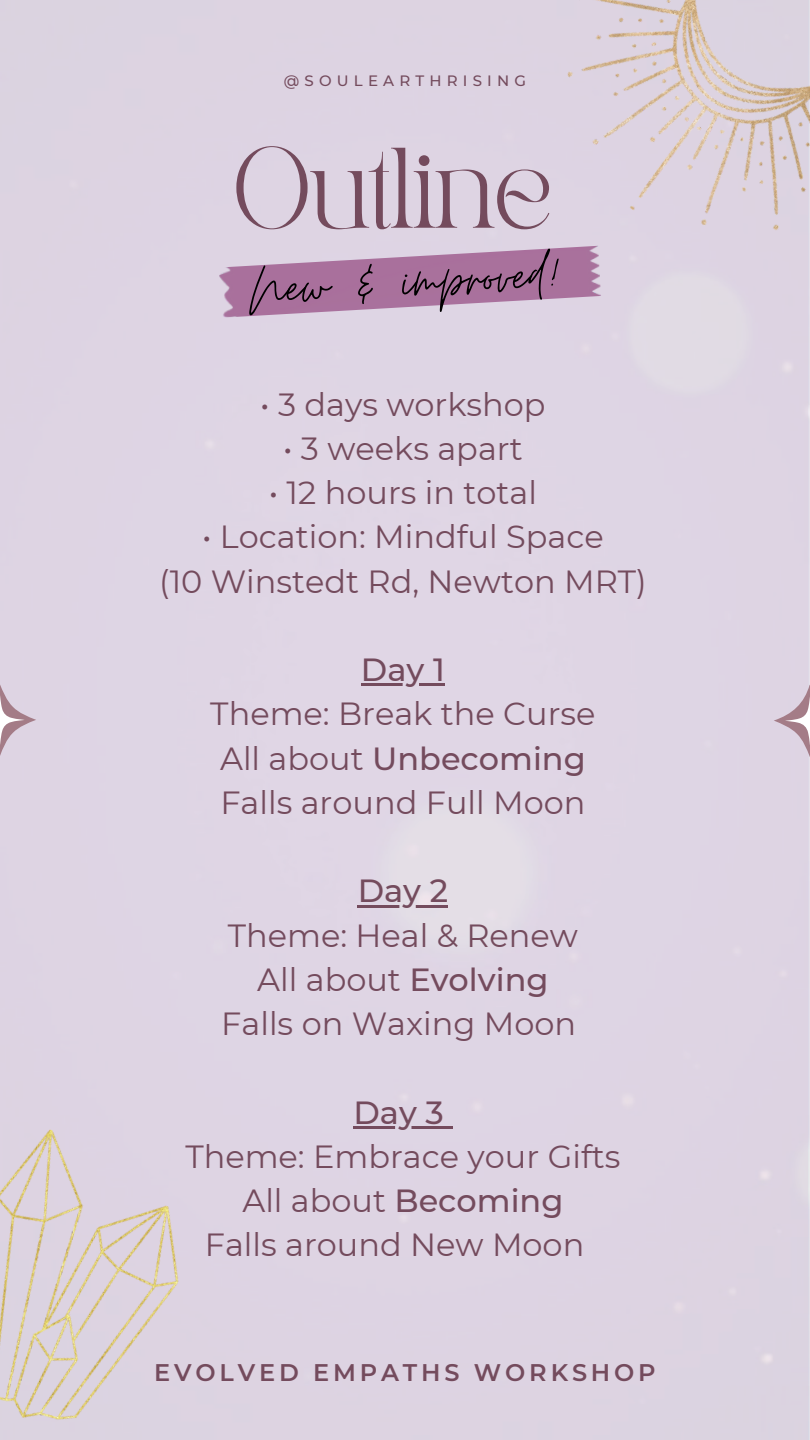
<style>
.page{position:relative;width:810px;height:1440px;background:#fff}
.page>*{position:absolute;margin:0;border:0;box-sizing:border-box;transform-origin:0 0}
.t1{font:80px "TAN PEARL Regular";letter-spacing:-.045em;color:#744b5d}
.t2{font:67.8px "Moon Time";color:#000}
.t3{font:32px/44.2px "Montserrat";color:#744b5d;text-align:center}
.t4{font:500 32px "Montserrat";color:#744b5d}
.t5{font:600 24px "Montserrat";letter-spacing:.16em;color:#744b5d}
.t6{font:500 15px "Montserrat";letter-spacing:.345em;color:#744b5d}
.s1{font-weight:500}
</style>
<div class="page">
<div style="left:0;top:0;width:808px;height:1440px;background:#ded4e4"></div>
<hr style="left:361px;top:683px;width:84px;height:3px;background:#744b5d">
<hr style="left:358px;top:905px;width:90px;height:3px;background:#744b5d">
<hr style="left:353px;top:1126px;width:91px;height:3px;background:#744b5d">
<svg style="left:444px;top:1126px;width:8px;height:3px"></svg>
<svg style="left:0;top:684px;width:36px;height:72px;background:#d1c1cd"></svg>
<img style="left:214px;top:246px;width:387px;height:72px">
<svg style="left:774px;top:685px;width:36px;height:72px;background:#d1c0cd"></svg>
<img style="left:0;top:1108px;width:208px;height:332px">
<img style="left:493px;top:0;width:317px;height:309px">
<p class="t6" style="left:284px;top:71px;width:244px">@SOULEARTHRISING</p>
<h1 class="t1" style="left:232px;top:146px;width:324px">Outline</h1>
<h2 class="t2" style="left:246px;top:248px;width:316px;rotate:-3deg">New &amp; improved!</h2>
<p class="t3" style="left:260px;top:382px;width:287px">• 3 days workshop</p>
<p class="t3" style="left:283px;top:426px;width:241px">• 3 weeks apart</p>
<p class="t3" style="left:269px;top:470px;width:270px">• 12 hours in total</p>
<p class="t3" style="left:159px;top:515px;width:489px">• Location: Mindful Space<br>(10 Winstedt Rd, Newton MRT)</p>
<p class="t4" style="left:361px;top:650px;width:85px">Day 1</p>
<p class="t3" style="left:210px;top:692px;width:387px">Theme: Break the Curse<br>All about <span class="s1">Unbecoming<br></span>Falls around Full Moon</p>
<p class="t4" style="left:358px;top:871px;width:92px">Day 2</p>
<p class="t3" style="left:221px;top:913px;width:358px">Theme: Heal &amp; Renew<br>All about <span class="s1">Evolving<br></span>Falls on Waxing Moon</p>
<p class="t4" style="left:353px;top:1093px;width:92px">Day 3</p>
<p class="t3" style="left:185px;top:1134px;width:437px">Theme: Embrace your Gifts<br>All about <span class="s1">Becoming<br></span>Falls around New Moon</p>
<p class="t5" style="left:154px;top:1358px;width:503px">EVOLVED EMPATHS WORKSHOP</p>
</div>
